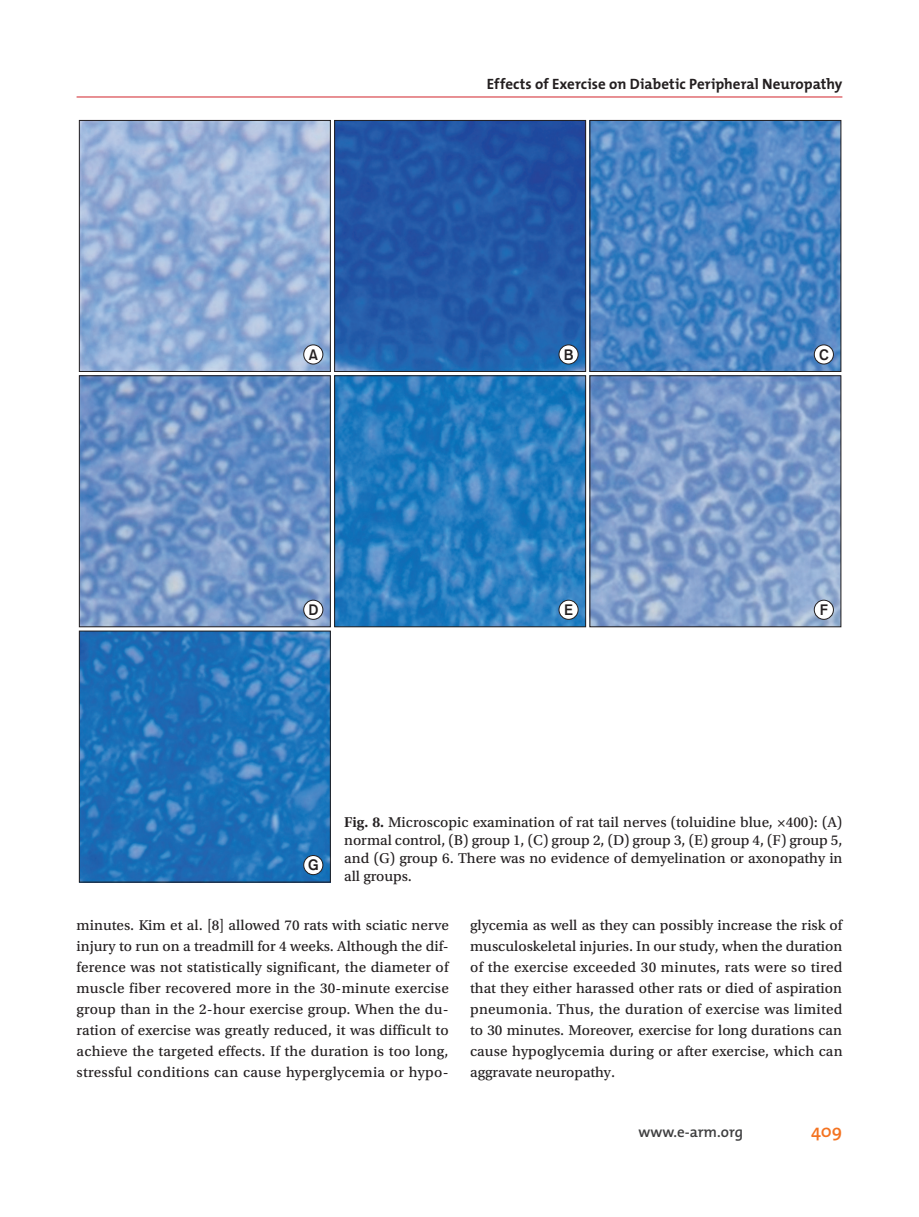
<style>
.page{position:relative;width:919px;height:1217px;background:#fff}
.page>*{position:absolute;margin:0;border:0;box-sizing:border-box;transform-origin:0 0}
.t1{font:600 18px "The Mix";color:#f47321}
.바탕글{font:15px/21px "Utopia Std Capt";letter-spacing:.01em;color:#231f20;text-align:justify}
.그림{font:15px/18px "Utopia Std Capt";color:#231f20;text-align:justify}
.t2{font:700 15px "The Mix";color:#231f20}
.t3{font:600 15px "The Mix";color:#3e3e3f}
.t4{font:15px "Gothic 725 BT Bold A";color:#231f20}
.s1{font-family:"Utopia Std";font-weight:600}
</style>
<div class="page">
<hr style="left:77px;top:97px;width:765px;height:1px;background:#d1232a">
<img style="left:81px;top:122px;width:247px;height:247px">
<img style="left:336px;top:122px;width:248px;height:247px">
<img style="left:591px;top:122px;width:248px;height:247px">
<img style="left:81px;top:377px;width:247px;height:248px">
<img style="left:336px;top:377px;width:248px;height:248px">
<img style="left:591px;top:377px;width:248px;height:248px">
<img style="left:81px;top:632px;width:247px;height:248px">
<div style="left:304px;top:855px;width:19px;height:19px;background:#fff;border-radius:50%"></div>
<div style="left:303px;top:855px;width:20px;height:19px;border:1px solid #231f20;border-radius:50%"></div>
<div style="left:304px;top:600px;width:19px;height:19px;background:#fff;border-radius:50%"></div>
<div style="left:303px;top:599px;width:20px;height:20px;border:1px solid #231f20;border-radius:50%"></div>
<div style="left:79px;top:375px;width:251px;height:252px;border:1px solid #231f20"></div>
<div style="left:304px;top:345px;width:19px;height:19px;background:#fff;border-radius:50%"></div>
<div style="left:303px;top:344px;width:20px;height:20px;border:1px solid #231f20;border-radius:50%"></div>
<div style="left:79px;top:120px;width:251px;height:251px;border:1px solid #231f20"></div>
<div style="left:559px;top:345px;width:19px;height:19px;background:#fff;border-radius:50%"></div>
<div style="left:558px;top:344px;width:20px;height:20px;border:1px solid #231f20;border-radius:50%"></div>
<div style="left:334px;top:120px;width:252px;height:251px;border:1px solid #231f20"></div>
<div style="left:814px;top:345px;width:19px;height:19px;background:#fff;border-radius:50%"></div>
<div style="left:814px;top:344px;width:19px;height:20px;border:1px solid #231f20;border-radius:50%"></div>
<div style="left:559px;top:600px;width:19px;height:19px;background:#fff;border-radius:50%"></div>
<div style="left:558px;top:599px;width:20px;height:20px;border:1px solid #231f20;border-radius:50%"></div>
<div style="left:334px;top:375px;width:252px;height:252px;border:1px solid #231f20"></div>
<div style="left:814px;top:600px;width:19px;height:19px;background:#fff;border-radius:50%"></div>
<div style="left:814px;top:599px;width:19px;height:20px;border:1px solid #231f20;border-radius:50%"></div>
<div style="left:589px;top:375px;width:252px;height:252px;border:1px solid #231f20"></div>
<p class="t2" style="left:487px;top:71px;width:357px">Effects of Exercise on Diabetic Peripheral Neuropathy</p>
<p class="t4" style="left:309px;top:344px;width:11px">A</p>
<p class="t4" style="left:563px;top:344px;width:11px">B</p>
<p class="t4" style="left:819px;top:344px;width:11px">C</p>
<p class="t4" style="left:308px;top:600px;width:12px">D</p>
<p class="t4" style="left:564px;top:600px;width:11px">E</p>
<p class="t4" style="left:819px;top:600px;width:10px">F</p>
<p class="t4" style="left:308px;top:855px;width:12px">G</p>
<p class="그림" style="left:344px;top:813px;width:500px"><span class="s1">Fig. 8.</span> Microscopic examination of rat tail nerves (toluidine blue, ×400): (A) normal control, (B) group 1, (C) group 2, (D) group 3, (E) group 4, (F) group 5, and (G) group 6. There was no evidence of demyelination or axonopathy in all groups.</p>
<p class="바탕글" style="left:77px;top:914px;width:374px">minutes. Kim et al. [8] allowed 70 rats with sciatic nerve injury to run on a treadmill for 4 weeks. Although the dif&shy;ference was not statistically significant, the diameter of muscle fiber recovered more in the 30-minute exercise group than in the 2-hour exercise group. When the du&shy;ration of exercise was greatly reduced, it was difficult to achieve the targeted effects. If the duration is too long, stressful conditions can cause hyperglycemia or hypo-</p>
<p class="바탕글" style="left:470px;top:914px;width:374px">glycemia as well as they can possibly increase the risk of musculoskeletal injuries. In our study, when the duration of the exercise exceeded 30 minutes, rats were so tired that they either harassed other rats or died of aspiration pneumonia. Thus, the duration of exercise was limited to 30 minutes. Moreover, exercise for long durations can cause hypoglycemia during or after exercise, which can aggravate neuropathy.</p>
<p class="t3" style="left:638px;top:1118px;width:106px">www.e-arm.org</p>
<p class="t1" style="left:811px;top:1115px;width:33px">409</p>
</div>
